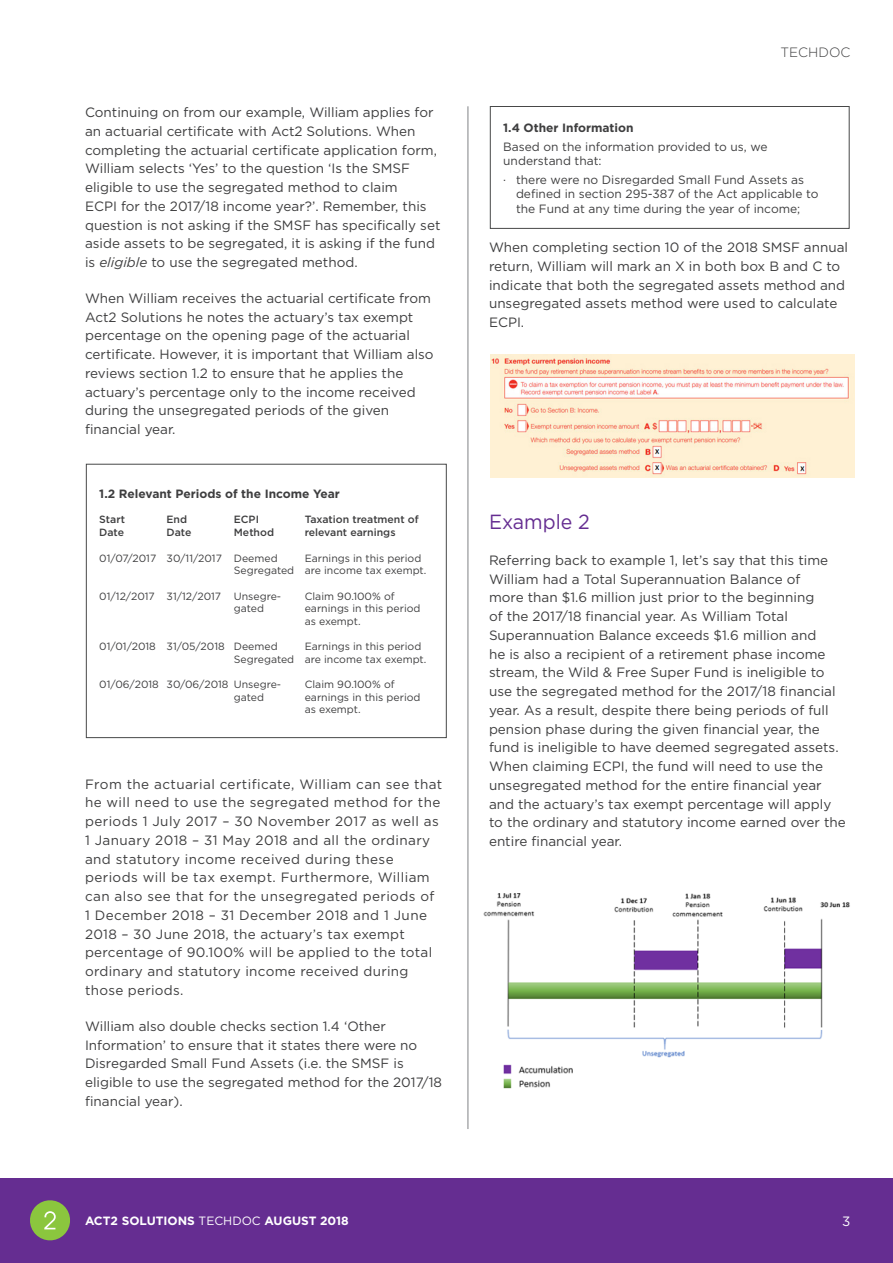
<style>
.page{position:relative;width:893px;height:1263px;background:#fff}
.page>*{position:absolute;margin:0;border:0;box-sizing:border-box;transform-origin:0 0}
.subheader{font:20.4px "Gotham";color:#652d91;scale:.95 1}
.bodytext{font:13.5px/18.8px "Gotham";color:#3e3e3f}
.bodytext-2{font:13.5px/18.8px "Gotham";letter-spacing:.03em;color:#3e3e3f}
.t1{font:300 13.5px "Gotham";color:#3e3e3f}
.t2{font:13.5px "Gotham";color:#fff}
.TEXTBOX_BULLETS{font:12px/14.4px "Gotham";color:#3e3e3f}
.TEXTBOXES{font:700 12px "Gotham";color:#3e3e3f}
.TEXTBOXES-2{font:12px/14.4px "Gotham";color:#3e3e3f}
.t3{font:700 12px "Gotham";color:#fff}
.TEXTBOXES-3{font:10.5px/12.6px "Gotham";color:#3e3e3f}
.TEXTBOXES-4{font:500 10.5px/12.6px "Gotham";color:#3e3e3f}
.s1{font-style:italic}
.s2{font-weight:400}
</style>
<div class="page">
<div style="left:0;top:1178px;width:893px;height:85px;background:#652d91"></div>
<svg style="left:30px;top:1200px;width:40px;height:40px"></svg>
<img style="left:490px;top:355px;width:364px;height:122px">
<img style="left:483px;top:893px;width:367px;height:196px">
<div style="left:86px;top:464px;width:360px;height:274px;border:1px solid #474848"></div>
<div style="left:490px;top:106px;width:359px;height:123px;border:1px solid #474848"></div>
<hr style="left:468px;top:106px;width:1px;height:1023px;background:#808285">
<p class="bodytext" style="left:85px;top:103px;width:357px">Continuing on from our example, William applies for an actuarial certificate with Act2 Solutions. When completing the actuarial certificate application form, William selects ‘Yes’ to the question ‘Is the SMSF eligible to use the segregated method to claim<br>ECPI for the 2017/18 income year?’. Remember, this question is not asking if the SMSF has specifically set aside assets to be segregated, it is asking if the fund is <span class="s1">eligible</span> to use the segregated method.</p>
<p class="bodytext" style="left:85px;top:288px;width:350px">When William receives the actuarial certificate from Act2 Solutions he notes the actuary’s tax exempt percentage on the opening page of the actuarial certificate. However, it is important that William also reviews section 1.2 to ensure that he applies the actuary’s percentage only to the income received during the unsegregated periods of the given financial year.</p>
<p class="TEXTBOXES" style="left:99px;top:486px;width:242px">1.2 Relevant Periods of the Income Year</p>
<p class="TEXTBOXES-4" style="left:99px;top:513px;width:27px">Start<br>Date</p>
<p class="TEXTBOXES-4" style="left:167px;top:513px;width:26px">End<br>Date</p>
<p class="TEXTBOXES-4" style="left:234px;top:513px;width:42px">ECPI<br>Method</p>
<p class="TEXTBOXES-4" style="left:305px;top:513px;width:116px">Taxation treatment of relevant earnings</p>
<p class="TEXTBOXES-3" style="left:99px;top:551px;width:59px">01/07/2017</p>
<p class="TEXTBOXES-3" style="left:167px;top:551px;width:57px">30/11/2017</p>
<p class="TEXTBOXES-3" style="left:234px;top:551px;width:62px">Deemed<br>Segregated</p>
<p class="TEXTBOXES-3" style="left:305px;top:551px;width:123px">Earnings in this period are income tax exempt.</p>
<p class="TEXTBOXES-3" style="left:99px;top:589px;width:57px">01/12/2017</p>
<p class="TEXTBOXES-3" style="left:167px;top:589px;width:56px">31/12/2017</p>
<p class="TEXTBOXES-3" style="left:234px;top:589px;width:49px">Unsegre&shy;gated</p>
<p class="TEXTBOXES-3" style="left:305px;top:589px;width:117px">Claim 90.100% of earnings in this period as exempt.</p>
<p class="TEXTBOXES-3" style="left:99px;top:640px;width:58px">01/01/2018</p>
<p class="TEXTBOXES-3" style="left:167px;top:640px;width:60px">31/05/2018</p>
<p class="TEXTBOXES-3" style="left:234px;top:640px;width:62px">Deemed<br>Segregated</p>
<p class="TEXTBOXES-3" style="left:305px;top:640px;width:123px">Earnings in this period are income tax exempt.</p>
<p class="TEXTBOXES-3" style="left:99px;top:678px;width:61px">01/06/2018</p>
<p class="TEXTBOXES-3" style="left:167px;top:678px;width:63px">30/06/2018</p>
<p class="TEXTBOXES-3" style="left:234px;top:678px;width:49px">Unsegre&shy;gated</p>
<p class="TEXTBOXES-3" style="left:305px;top:678px;width:117px">Claim 90.100% of earnings in this period as exempt.</p>
<p class="bodytext-2" style="left:85px;top:774px;width:359px">From the actuarial certificate, William can see that he will need to use the segregated method for the periods 1 July 2017 – 30 November 2017 as well as 1 January 2018 – 31 May 2018 and all the ordinary and statutory income received during these periods will be tax exempt. Furthermore, William can also see that for the unsegregated periods of 1 December 2018 – 31 December 2018 and 1 June 2018 – 30 June 2018, the actuary’s tax exempt percentage of 90.100% will be applied to the total ordinary and statutory income received during those periods.</p>
<p class="bodytext" style="left:85px;top:1016px;width:359px">William also double checks section 1.4 ‘Other Information’ to ensure that it states there were no Disregarded Small Fund Assets (i.e. the SMSF is eligible to use the segregated method for the 2017/18 financial year).</p>
<p class="t1" style="left:780px;top:44px;width:72px">TECHDOC</p>
<p class="TEXTBOXES" style="left:503px;top:120px;width:132px">1.4 Other Information</p>
<p class="TEXTBOXES-2" style="left:503px;top:139px;width:266px">Based on the information provided to us, we understand that:</p>
<p class="TEXTBOX_BULLETS" style="left:516px;top:172px;width:304px;text-indent:-13px">· there were no Disregarded Small Fund Assets as defined in section 295-387 of the Act applicable to the Fund at any time during the year of income;</p>
<p class="bodytext" style="left:489px;top:238px;width:361px">When completing section 10 of the 2018 SMSF annual return, William will mark an X in both box B and C to indicate that both the segregated assets method and unsegregated assets method were used to calculate ECPI.</p>
<p class="subheader" style="left:489px;top:509px;width:108px">Example 2</p>
<p class="bodytext" style="left:489px;top:550px;width:358px">Referring back to example 1, let’s say that this time William had a Total Superannuation Balance of<br>more than $1.6 million just prior to the beginning<br>of the 2017/18 financial year. As William Total Superannuation Balance exceeds $1.6 million and<br>he is also a recipient of a retirement phase income stream, the Wild &amp; Free Super Fund is ineligible to use the segregated method for the 2017/18 financial year. As a result, despite there being periods of full pension phase during the given financial year, the fund is ineligible to have deemed segregated assets.<br>When claiming ECPI, the fund will need to use the unsegregated method for the entire financial year and the actuary’s tax exempt percentage will apply to the ordinary and statutory income earned over the entire financial year.</p>
<p class="t3" style="left:85px;top:1213px;width:265px">ACT2 SOLUTIONS <span class="s2">TECHDOC</span> AUGUST 2018</p>
<p class="t2" style="left:842px;top:1212px;width:10px">3</p>
</div>
